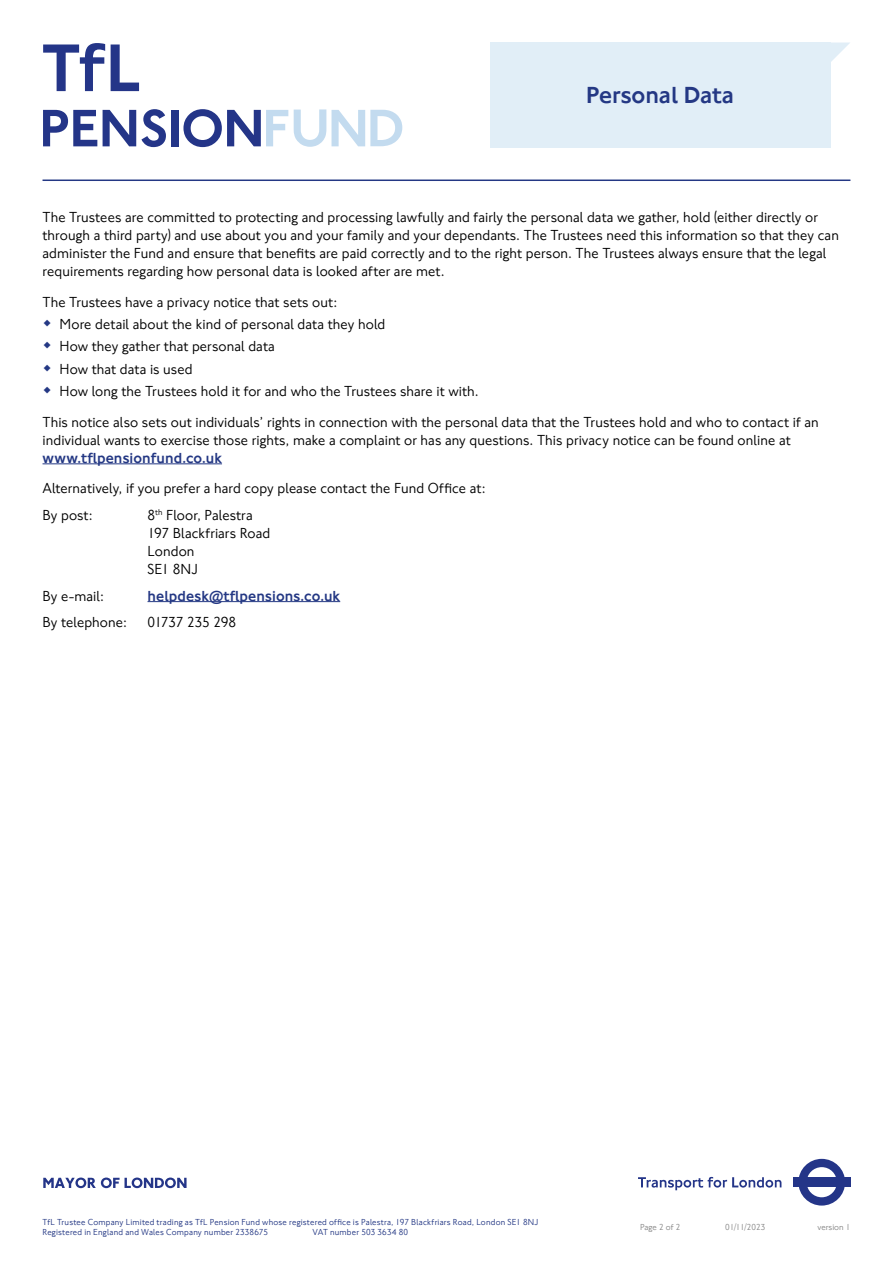
<style>
.page{position:relative;width:893px;height:1263px;background:#fff}
.page>*{position:absolute;margin:0;border:0;box-sizing:border-box;transform-origin:0 0}
.t1{font:500 24px "NJ Font";color:#243884}
.t2{font:15px/18px "NJ Font";letter-spacing:.005em;color:#000}
.t3{font:500 15px "NJ Font";letter-spacing:.015em;color:#243884}
.t4{font:15px "NJ Font";letter-spacing:-.02em;color:#000}
.t5{font:9px/10.8px "NJ Font";letter-spacing:.025em;color:#243884}
.t6{font:9px "NJ Font";color:#878787}
</style>
<div class="page">
<svg style="left:294px;top:109px;width:108px;height:38px"></svg>
<svg style="left:43px;top:110px;width:54px;height:36px"></svg>
<svg style="left:103px;top:109px;width:63px;height:38px"></svg>
<div style="left:171px;top:110px;width:7px;height:36px;background:#243588"></div>
<svg style="left:183px;top:109px;width:105px;height:38px"></svg>
<svg style="left:111px;top:45px;width:28px;height:46px"></svg>
<svg style="left:43px;top:43px;width:62px;height:48px"></svg>
<svg style="left:799px;top:1159px;width:46px;height:46px"></svg>
<div style="left:793px;top:1177px;width:57px;height:10px;background:#243588"></div>
<svg style="left:638px;top:1177px;width:143px;height:13px"></svg>
<svg style="left:43px;top:1177px;width:144px;height:11px"></svg>
<div style="left:490px;top:43px;width:341px;height:105px;background:#e1eef7"></div>
<svg style="left:831px;top:43px;width:19px;height:19px"></svg>
<hr style="left:43px;top:463px;width:179px;height:1px;background:#243884">
<hr style="left:148px;top:601px;width:192px;height:1px;background:#243884">
<hr style="left:43px;top:179px;width:807px;height:2px;background:#243884">
<h1 class="t1" style="left:586px;top:80px;width:149px">Personal Data</h1>
<p class="t2" style="left:43px;top:209px;width:798px">The Trustees are committed to protecting and processing lawfully and fairly the personal data we gather, hold (either directly or through a third party) and use about you and your family and your dependants. The Trustees need this information so that they can administer the Fund and ensure that benefits are paid correctly and to the right person. The Trustees always ensure that the legal requirements regarding how personal data is looked after are met.</p>
<p class="t2" style="left:60px;top:291px;width:421px;line-height:22.2px;text-indent:-17px">The Trustees have a privacy notice that sets out:<br>More detail about the kind of personal data they hold<br>How they gather that personal data<br>How that data is used<br>How long the Trustees hold it for and who the Trustees share it with.</p>
<p class="t2" style="left:43px;top:413px;width:778px">This notice also sets out individuals’ rights in connection with the personal data that the Trustees hold and who to contact if an individual wants to exercise those rights, make a complaint or has any questions. This privacy notice can be found online at</p>
<p class="t3" style="left:43px;top:449px;width:181px">www.tflpensionfund.co.uk</p>
<p class="t2" style="left:43px;top:476px;width:445px;line-height:26.5px">Alternatively, if you prefer a hard copy please contact the Fund Office at:<br>By post:</p>
<p class="t2" style="left:148px;top:506px;width:124px">8<sup>th</sup> Floor, Palestra<br>197 Blackfriars Road<br>London<br>SE1 8NJ</p>
<p class="t2" style="left:43px;top:587px;width:63px">By e-mail:</p>
<p class="t3" style="left:148px;top:586px;width:194px">helpdesk@tflpensions.co.uk</p>
<p class="t2" style="left:43px;top:613px;width:86px">By telephone:</p>
<p class="t4" style="left:148px;top:613px;width:90px">01737 235 298</p>
<p class="t5" style="left:43px;top:1216px;width:497px">TfL Trustee Company Limited trading as TfL Pension Fund whose registered office is Palestra, 197 Blackfriars Road, London SE1 8NJ<br>Registered in England and Wales Company number 2338675</p>
<p class="t5" style="left:313px;top:1227px;width:97px">VAT number 503 3634 80</p>
<p class="t6" style="left:640px;top:1221px;width:42px">Page 2 of 2</p>
<p class="t6" style="left:725px;top:1221px;width:42px">01/11/2023</p>
<p class="t6" style="left:817px;top:1221px;width:34px">version 1</p>
</div>
